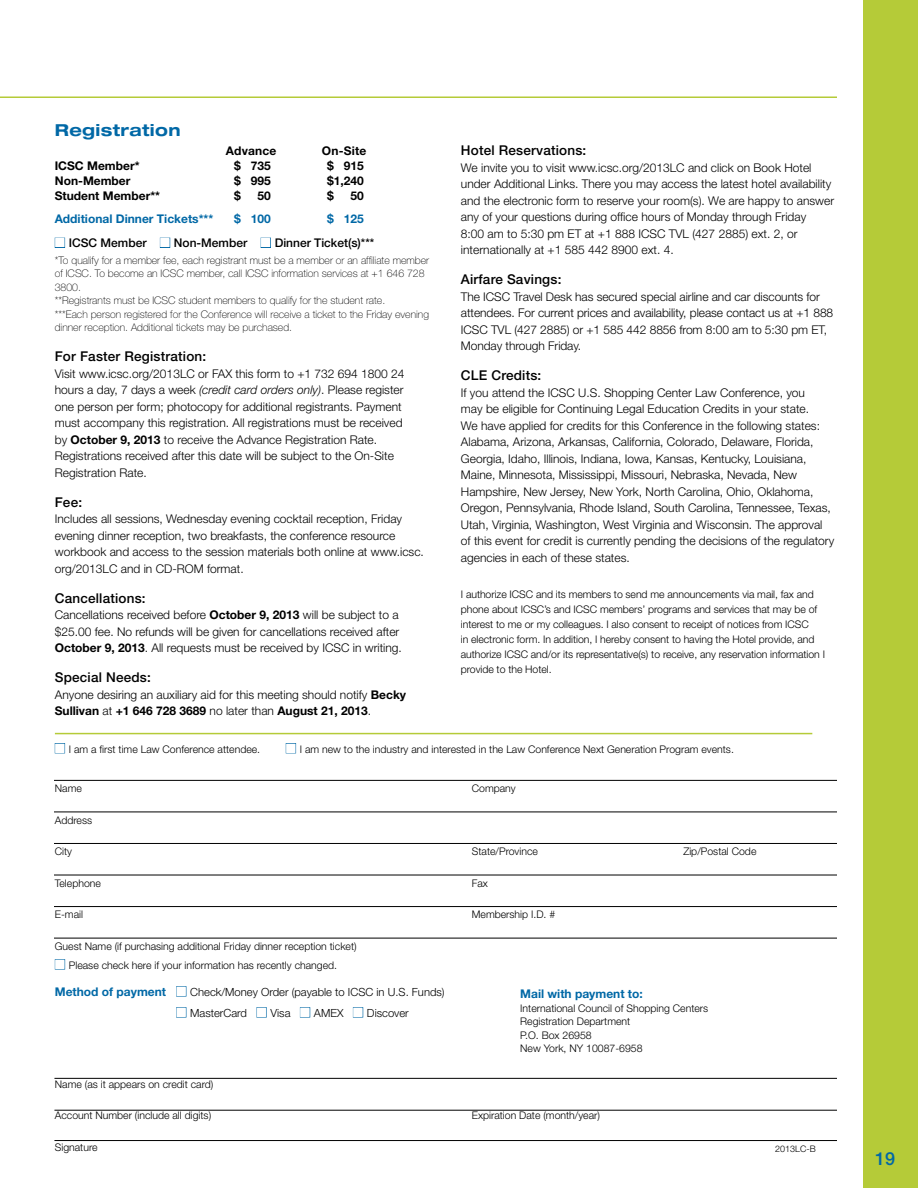
<style>
.page{position:relative;width:918px;height:1188px;background:#fff}
.page>*{position:absolute;margin:0;border:0;box-sizing:border-box;transform-origin:0 0}
.t1{font:500 18px "Helvetica Neue";color:#0068a6}
.t2{font:700 expanded 16.5px "Helvetica Neue";letter-spacing:.025em;color:#0068a6}
.t3{font:500 13.5px "Helvetica Neue";letter-spacing:.015em;color:#000}
.t4{font:300 12px/16.5px "Helvetica Neue";color:#000}
.t5{font:700 12px "Helvetica Neue";color:#000}
.t6{font:700 12px "Helvetica Neue";color:#0068a6}
.t7{font:500 12px "Helvetica Neue";color:#000}
.t8{font:300 11.25px "Helvetica Neue";color:#000}
.t9{font:300 10.5px/15px "Helvetica Neue";color:#000}
.t10{font:100 10.5px/13.5px "Helvetica Neue";color:#000}
.t11{font:300 9px "Helvetica Neue";color:#000}
.s1{color:#fff}
.s2{font-style:italic}
.s3{font-weight:700}
.s4{font-weight:700;font-size:12px;color:#0068a6}
</style>
<div class="page">
<hr style="left:0;top:96px;width:837px;height:2px;background:#b5cb38">
<div style="left:863px;top:0;width:55px;height:1188px;background:#b5cb38"></div>
<div style="left:55px;top:959px;width:10px;height:10px;border:1px solid #0068a6"></div>
<div style="left:176px;top:986px;width:10px;height:10px;border:1px solid #0068a6"></div>
<div style="left:176px;top:1007px;width:10px;height:10px;border:1px solid #0068a6"></div>
<div style="left:257px;top:1007px;width:10px;height:10px;border:1px solid #0068a6"></div>
<div style="left:300px;top:1007px;width:10px;height:10px;border:1px solid #0068a6"></div>
<div style="left:353px;top:1007px;width:10px;height:10px;border:1px solid #0068a6"></div>
<div style="left:55px;top:238px;width:10px;height:10px;border:1px solid #0068a6"></div>
<div style="left:160px;top:238px;width:10px;height:10px;border:1px solid #0068a6"></div>
<div style="left:261px;top:238px;width:10px;height:10px;border:1px solid #0068a6"></div>
<hr style="left:55px;top:733px;width:757px;height:1px;background:#b5cb38">
<div style="left:55px;top:743px;width:10px;height:10px;border:1px solid #0068a6"></div>
<div style="left:286px;top:743px;width:10px;height:10px;border:1px solid #0068a6"></div>
<hr style="left:54px;top:780px;width:783px;height:1px;background:#000">
<hr style="left:54px;top:843px;width:783px;height:1px;background:#000">
<hr style="left:54px;top:906px;width:783px;height:1px;background:#000">
<hr style="left:54px;top:812px;width:783px;height:1px;background:#000">
<hr style="left:54px;top:875px;width:783px;height:1px;background:#000">
<hr style="left:54px;top:938px;width:783px;height:1px;background:#000">
<hr style="left:54px;top:1110px;width:783px;height:1px;background:#000">
<hr style="left:54px;top:1078px;width:783px;height:1px;background:#000">
<hr style="left:54px;top:1140px;width:783px;height:1px;background:#000">
<h2 class="t2" style="left:55px;top:119px;width:127px">Registration</h2>
<p class="t5" style="left:226px;top:143px;width:52px">Advance</p>
<p class="t5" style="left:322px;top:143px;width:46px">On-Site</p>
<p class="t5" style="left:55px;top:158px;width:86px">ICSC Member*</p>
<p class="t5" style="left:234px;top:158px;width:38px">$ 735</p>
<p class="t5" style="left:327px;top:158px;width:38px">$ 915</p>
<p class="t5" style="left:55px;top:173px;width:77px">Non-Member</p>
<p class="t5" style="left:234px;top:173px;width:38px">$ 995</p>
<p class="t5" style="left:327px;top:173px;width:38px">$1,240</p>
<p class="t5" style="left:55px;top:188px;width:107px">Student Member**</p>
<p class="t5" style="left:234px;top:188px;width:8px">$</p>
<p class="t5" style="left:257px;top:188px;width:15px">50</p>
<p class="t5" style="left:327px;top:188px;width:8px">$</p>
<p class="t5" style="left:350px;top:188px;width:15px">50</p>
<p class="t6" style="left:55px;top:211px;width:160px">Additional Dinner Tickets***</p>
<p class="t6" style="left:234px;top:211px;width:38px">$ 100</p>
<p class="t6" style="left:327px;top:211px;width:38px">$ 125</p>
<p class="t7" style="left:55px;top:236px;width:321px"><span class="s1">■</span> ICSC Member <span class="s1">■</span> Non-Member <span class="s1">■</span> Dinner Ticket(s)***</p>
<p class="t10" style="left:55px;top:253px;width:376px">*To qualify for a member fee, each registrant must be a member or an affiliate member of ICSC. To become an ICSC member, call ICSC information services at +1 646 728<br>3800.<br>**Registrants must be ICSC student members to qualify for the student rate.<br>***Each person registered for the Conference will receive a ticket to the Friday evening dinner reception. Additional tickets may be purchased.</p>
<p class="t3" style="left:55px;top:349px;width:153px">For Faster Registration:</p>
<p class="t4" style="left:55px;top:365px;width:351px">Visit www.icsc.org/2013LC or FAX this form to +1 732 694 1800 24 hours a day, 7 days a week <span class="s2">(credit card orders only)</span>. Please register one person per form; photocopy for additional registrants. Payment must accompany this registration. All registrations must be received by <span class="s3">October 9, 2013</span> to receive the Advance Registration Rate.<br>Registrations received after this date will be subject to the On-Site Registration Rate.</p>
<p class="t3" style="left:55px;top:494px;width:29px">Fee:</p>
<p class="t4" style="left:55px;top:511px;width:371px">Includes all sessions, Wednesday evening cocktail reception, Friday evening dinner reception, two breakfasts, the conference resource workbook and access to the session materials both online at www.icsc. org/2013LC and in CD-ROM format.</p>
<p class="t3" style="left:55px;top:590px;width:92px">Cancellations:</p>
<p class="t4" style="left:55px;top:607px;width:349px">Cancellations received before <span class="s3">October 9, 2013</span> will be subject to a $25.00 fee. No refunds will be given for cancellations received after<br><span class="s3">October 9, 2013</span>. All requests must be received by ICSC in writing.</p>
<p class="t3" style="left:55px;top:670px;width:98px">Special Needs:</p>
<p class="t4" style="left:55px;top:686px;width:353px">Anyone desiring an auxiliary aid for this meeting should notify <span class="s3">Becky<br>Sullivan</span> at <span class="s3">+1 646 728 3689</span> no later than <span class="s3">August 21, 2013</span>.</p>
<p class="t3" style="left:461px;top:142px;width:127px">Hotel Reservations:</p>
<p class="t4" style="left:461px;top:159px;width:375px">We invite you to visit www.icsc.org/2013LC and click on Book Hotel under Additional Links. There you may access the latest hotel availability and the electronic form to reserve your room(s). We are happy to answer any of your questions during office hours of Monday through Friday<br>8:00 am to 5:30 pm ET at +1 888 ICSC TVL (427 2885) ext. 2, or internationally at +1 585 442 8900 ext. 4.</p>
<p class="t3" style="left:461px;top:271px;width:102px">Airfare Savings:</p>
<p class="t4" style="left:461px;top:288px;width:374px">The ICSC Travel Desk has secured special airline and car discounts for attendees. For current prices and availability, please contact us at +1 888<br>ICSC TVL (427 2885) or +1 585 442 8856 from 8:00 am to 5:30 pm ET, Monday through Friday.</p>
<p class="t3" style="left:461px;top:367px;width:82px">CLE Credits:</p>
<p class="t4" style="left:461px;top:384px;width:375px">If you attend the ICSC U.S. Shopping Center Law Conference, you<br>may be eligible for Continuing Legal Education Credits in your state.<br>We have applied for credits for this Conference in the following states:<br>Alabama, Arizona, Arkansas, California, Colorado, Delaware, Florida, Georgia, Idaho, Illinois, Indiana, Iowa, Kansas, Kentucky, Louisiana, Maine, Minnesota, Mississippi, Missouri, Nebraska, Nevada, New Hampshire, New Jersey, New York, North Carolina, Ohio, Oklahoma, Oregon, Pennsylvania, Rhode Island, South Carolina, Tennessee, Texas, Utah, Virginia, Washington, West Virginia and Wisconsin. The approval of this event for credit is currently pending the decisions of the regulatory agencies in each of these states.</p>
<p class="t9" style="left:461px;top:586px;width:366px">I authorize ICSC and its members to send me announcements via mail, fax and phone about ICSC’s and ICSC members’ programs and services that may be of interest to me or my colleagues. I also consent to receipt of notices from ICSC<br>in electronic form. In addition, I hereby consent to having the Hotel provide, and authorize ICSC and/or its representative(s) to receive, any reservation information I provide to the Hotel.</p>
<p class="t9" style="left:55px;top:741px;width:207px"><span class="s1">■</span> I am a first time Law Conference attendee.</p>
<p class="t9" style="left:286px;top:741px;width:450px"><span class="s1">■</span> I am new to the industry and interested in the Law Conference Next Generation Program events.</p>
<p class="t9" style="left:55px;top:781px;width:29px">Name</p>
<p class="t9" style="left:472px;top:781px;width:45px">Company</p>
<p class="t9" style="left:55px;top:812px;width:39px">Address</p>
<p class="t9" style="left:55px;top:844px;width:19px">City</p>
<p class="t9" style="left:472px;top:844px;width:68px">State/Province</p>
<p class="t9" style="left:683px;top:844px;width:75px">Zip/Postal Code</p>
<p class="t9" style="left:55px;top:875px;width:48px">Telephone</p>
<p class="t9" style="left:472px;top:875px;width:18px">Fax</p>
<p class="t9" style="left:55px;top:907px;width:30px">E-mail</p>
<p class="t9" style="left:472px;top:907px;width:85px">Membership I.D. #</p>
<p class="t9" style="left:55px;top:938px;width:303px">Guest Name (if purchasing additional Friday dinner reception ticket)</p>
<p class="t9" style="left:55px;top:958px;width:284px"><span class="s1">■</span> Please check here if your information has recently changed.</p>
<p class="t8" style="left:55px;top:985px;width:391px"><span class="s4">Method of payment</span> <span class="s1">■</span> Check/Money Order (payable to ICSC in U.S. Funds)</p>
<p class="t8" style="left:176px;top:1006px;width:234px"><span class="s1">■</span> MasterCard <span class="s1">■</span> Visa <span class="s1">■</span> AMEX <span class="s1">■</span> Discover</p>
<p class="t6" style="left:520px;top:987px;width:124px">Mail with payment to:</p>
<p class="t9" style="left:520px;top:1001px;width:190px;line-height:13.5px">International Council of Shopping Centers<br>Registration Department<br>P.O. Box 26958<br>New York, NY 10087-6958</p>
<p class="t9" style="left:55px;top:1076px;width:160px">Name (as it appears on credit card)</p>
<p class="t9" style="left:55px;top:1108px;width:158px">Account Number (include all digits)</p>
<p class="t9" style="left:472px;top:1108px;width:130px">Expiration Date (month/year)</p>
<p class="t9" style="left:55px;top:1139px;width:44px">Signature</p>
<p class="t11" style="left:775px;top:1143px;width:42px">2013LC-B</p>
<h1 class="t1" style="left:875px;top:1148px;width:22px">19</h1>
</div>
